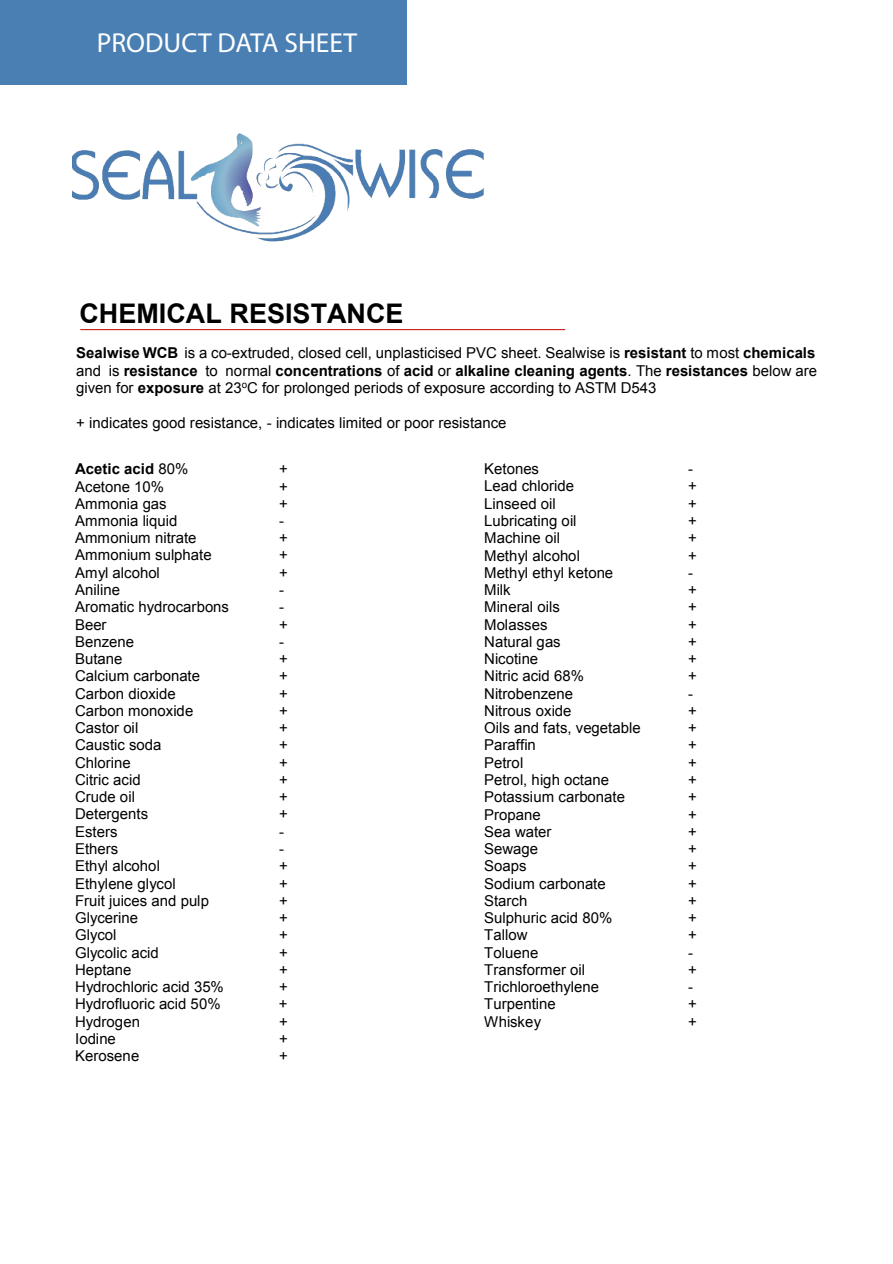
<style>
.page{position:relative;width:893px;height:1264px;background:#fff}
.page>*{position:absolute;margin:0;border:0;box-sizing:border-box;transform-origin:0 0}
.t1{font:27.45px "Myriad Pro";color:#fff}
.t2{font:700 27px "Arial";color:#000}
.t3{font:15px/17.2px "Arial";color:#000;text-align:justify}
.t4{font:700 15px "Arial";color:#000}
.s1{font-weight:700}
.s2{font-weight:400}
</style>
<div class="page">
<hr style="left:80px;top:329px;width:485px;height:1px;background:#c00000">
<img style="left:72px;top:133px;width:412px;height:109px">
<div style="left:0;top:0;width:406px;height:84px;background:#4a7fb3"></div>
<h1 class="t1" style="left:97px;top:25px;width:262px">PRODUCT DATA SHEET</h1>
<h2 class="t2" style="left:79px;top:295px;width:326px">CHEMICAL RESISTANCE</h2>
<p class="t3" style="left:76px;top:344px;width:742px"><span class="s1">Sealwise WCB</span> is a co-extruded, closed c ell, unplasticised PVC sheet. Sealwise is <span class="s1">resistant</span> to m os t <span class="s1">chemicals </span>and is <span class="s1">resistance</span> to normal <span class="s1">concentrations</span> of <span class="s1">acid</span> or <span class="s1">alkaline cleaning agents</span>. The <span class="s1">resistances</span> below are given for <span class="s1">exposure</span> at 23<sup>o</sup>C for prolonged periods of exposure according to ASTM D543</p>
<p class="t3" style="left:76px;top:413px;width:432px">+ indicates good resistance, - indicates limited or poor resistance</p>
<p class="t4" style="left:75px;top:458px;width:115px">Acetic acid <span class="s2">80%</span></p>
<p class="t3" style="left:279px;top:460px;width:10px">+</p>
<p class="t3" style="left:75px;top:477px;width:91px">Acetone 10%</p>
<p class="t3" style="left:279px;top:477px;width:10px">+</p>
<p class="t3" style="left:75px;top:495px;width:93px">Ammonia gas</p>
<p class="t3" style="left:279px;top:495px;width:10px">+</p>
<p class="t3" style="left:75px;top:512px;width:104px">Ammonia liquid</p>
<p class="t3" style="left:279px;top:512px;width:6px">-</p>
<p class="t3" style="left:75px;top:529px;width:123px">Ammonium nitrate</p>
<p class="t3" style="left:279px;top:529px;width:10px">+</p>
<p class="t3" style="left:75px;top:546px;width:138px">Ammonium sulphate</p>
<p class="t3" style="left:279px;top:546px;width:10px">+</p>
<p class="t3" style="left:75px;top:564px;width:86px">Amyl alcohol</p>
<p class="t3" style="left:279px;top:564px;width:10px">+</p>
<p class="t3" style="left:75px;top:581px;width:46px">Aniline</p>
<p class="t3" style="left:279px;top:581px;width:6px">-</p>
<p class="t3" style="left:75px;top:598px;width:155px">Aromatic hydrocarbons</p>
<p class="t3" style="left:279px;top:598px;width:6px">-</p>
<p class="t3" style="left:75px;top:615px;width:33px">Beer</p>
<p class="t3" style="left:279px;top:615px;width:10px">+</p>
<p class="t3" style="left:75px;top:633px;width:61px">Benzene</p>
<p class="t3" style="left:279px;top:633px;width:6px">-</p>
<p class="t3" style="left:75px;top:650px;width:49px">Butane</p>
<p class="t3" style="left:279px;top:650px;width:10px">+</p>
<p class="t3" style="left:75px;top:667px;width:126px">Calcium carbonate</p>
<p class="t3" style="left:279px;top:667px;width:10px">+</p>
<p class="t3" style="left:75px;top:684px;width:102px">Carbon dioxide</p>
<p class="t3" style="left:279px;top:684px;width:10px">+</p>
<p class="t3" style="left:75px;top:702px;width:120px">Carbon monoxide</p>
<p class="t3" style="left:279px;top:702px;width:10px">+</p>
<p class="t3" style="left:75px;top:719px;width:65px">Castor oil</p>
<p class="t3" style="left:279px;top:719px;width:10px">+</p>
<p class="t3" style="left:75px;top:736px;width:88px">Caustic soda</p>
<p class="t3" style="left:279px;top:736px;width:10px">+</p>
<p class="t3" style="left:75px;top:753px;width:57px">Chlorine</p>
<p class="t3" style="left:279px;top:753px;width:10px">+</p>
<p class="t3" style="left:75px;top:771px;width:67px">Citric acid</p>
<p class="t3" style="left:279px;top:771px;width:10px">+</p>
<p class="t3" style="left:75px;top:788px;width:62px">Crude oil</p>
<p class="t3" style="left:279px;top:788px;width:10px">+</p>
<p class="t3" style="left:75px;top:805px;width:75px">Detergents</p>
<p class="t3" style="left:279px;top:805px;width:10px">+</p>
<p class="t3" style="left:75px;top:822px;width:44px">Esters</p>
<p class="t3" style="left:279px;top:822px;width:6px">-</p>
<p class="t3" style="left:75px;top:840px;width:45px">Ethers</p>
<p class="t3" style="left:279px;top:840px;width:6px">-</p>
<p class="t3" style="left:75px;top:857px;width:86px">Ethyl alcohol</p>
<p class="t3" style="left:279px;top:857px;width:10px">+</p>
<p class="t3" style="left:75px;top:874px;width:102px">Ethylene glycol</p>
<p class="t3" style="left:279px;top:874px;width:10px">+</p>
<p class="t3" style="left:75px;top:891px;width:135px">Fruit juices and pulp</p>
<p class="t3" style="left:279px;top:891px;width:10px">+</p>
<p class="t3" style="left:75px;top:909px;width:65px">Glycerine</p>
<p class="t3" style="left:279px;top:909px;width:10px">+</p>
<p class="t3" style="left:75px;top:926px;width:43px">Glycol</p>
<p class="t3" style="left:279px;top:926px;width:10px">+</p>
<p class="t3" style="left:75px;top:943px;width:85px">Glycolic acid</p>
<p class="t3" style="left:279px;top:943px;width:10px">+</p>
<p class="t3" style="left:75px;top:961px;width:58px">Heptane</p>
<p class="t3" style="left:279px;top:961px;width:10px">+</p>
<p class="t3" style="left:75px;top:978px;width:150px">Hydrochloric acid 35%</p>
<p class="t3" style="left:279px;top:978px;width:10px">+</p>
<p class="t3" style="left:75px;top:995px;width:147px">Hydrofluoric acid 50%</p>
<p class="t3" style="left:279px;top:995px;width:10px">+</p>
<p class="t3" style="left:75px;top:1012px;width:67px">Hydrogen</p>
<p class="t3" style="left:279px;top:1012px;width:10px">+</p>
<p class="t3" style="left:75px;top:1029px;width:42px">Iodine</p>
<p class="t3" style="left:279px;top:1029px;width:10px">+</p>
<p class="t3" style="left:75px;top:1047px;width:66px">Kerosene</p>
<p class="t3" style="left:279px;top:1047px;width:10px">+</p>
<p class="t3" style="left:484px;top:460px;width:56px">Ketones</p>
<p class="t3" style="left:688px;top:460px;width:6px">-</p>
<p class="t3" style="left:484px;top:477px;width:91px">Lead chloride</p>
<p class="t3" style="left:688px;top:477px;width:10px">+</p>
<p class="t3" style="left:484px;top:495px;width:73px">Linseed oil</p>
<p class="t3" style="left:688px;top:495px;width:10px">+</p>
<p class="t3" style="left:484px;top:512px;width:94px">Lubricating oil</p>
<p class="t3" style="left:688px;top:512px;width:10px">+</p>
<p class="t3" style="left:484px;top:529px;width:77px">Machine oil</p>
<p class="t3" style="left:688px;top:529px;width:10px">+</p>
<p class="t3" style="left:484px;top:546px;width:97px">Methyl alcohol</p>
<p class="t3" style="left:688px;top:546px;width:10px">+</p>
<p class="t3" style="left:484px;top:564px;width:130px">Methyl ethyl ketone</p>
<p class="t3" style="left:688px;top:564px;width:6px">-</p>
<p class="t3" style="left:484px;top:581px;width:28px">Milk</p>
<p class="t3" style="left:688px;top:581px;width:10px">+</p>
<p class="t3" style="left:484px;top:598px;width:77px">Mineral oils</p>
<p class="t3" style="left:688px;top:598px;width:10px">+</p>
<p class="t3" style="left:484px;top:615px;width:65px">Molasses</p>
<p class="t3" style="left:688px;top:615px;width:10px">+</p>
<p class="t3" style="left:484px;top:633px;width:78px">Natural gas</p>
<p class="t3" style="left:688px;top:633px;width:10px">+</p>
<p class="t3" style="left:484px;top:650px;width:56px">Nicotine</p>
<p class="t3" style="left:688px;top:650px;width:10px">+</p>
<p class="t3" style="left:484px;top:667px;width:101px">Nitric acid 68%</p>
<p class="t3" style="left:688px;top:667px;width:10px">+</p>
<p class="t3" style="left:484px;top:684px;width:90px">Nitrobenzene</p>
<p class="t3" style="left:688px;top:684px;width:6px">-</p>
<p class="t3" style="left:484px;top:702px;width:89px">Nitrous oxide</p>
<p class="t3" style="left:688px;top:702px;width:10px">+</p>
<p class="t3" style="left:484px;top:719px;width:158px">Oils and fats, vegetable</p>
<p class="t3" style="left:688px;top:719px;width:10px">+</p>
<p class="t3" style="left:484px;top:736px;width:53px">Paraffin</p>
<p class="t3" style="left:688px;top:736px;width:10px">+</p>
<p class="t3" style="left:484px;top:753px;width:41px">Petrol</p>
<p class="t3" style="left:688px;top:753px;width:10px">+</p>
<p class="t3" style="left:484px;top:771px;width:126px">Petrol, high octane</p>
<p class="t3" style="left:688px;top:771px;width:10px">+</p>
<p class="t3" style="left:484px;top:788px;width:142px">Potassium carbonate</p>
<p class="t3" style="left:688px;top:788px;width:10px">+</p>
<p class="t3" style="left:484px;top:805px;width:58px">Propane</p>
<p class="t3" style="left:688px;top:805px;width:10px">+</p>
<p class="t3" style="left:484px;top:822px;width:69px">Sea water</p>
<p class="t3" style="left:688px;top:822px;width:10px">+</p>
<p class="t3" style="left:484px;top:840px;width:56px">Sewage</p>
<p class="t3" style="left:688px;top:840px;width:10px">+</p>
<p class="t3" style="left:484px;top:857px;width:44px">Soaps</p>
<p class="t3" style="left:688px;top:857px;width:10px">+</p>
<p class="t3" style="left:484px;top:874px;width:123px">Sodium carbonate</p>
<p class="t3" style="left:688px;top:874px;width:10px">+</p>
<p class="t3" style="left:484px;top:891px;width:45px">Starch</p>
<p class="t3" style="left:688px;top:891px;width:10px">+</p>
<p class="t3" style="left:484px;top:909px;width:130px">Sulphuric acid 80%</p>
<p class="t3" style="left:688px;top:909px;width:10px">+</p>
<p class="t3" style="left:484px;top:926px;width:45px">Tallow</p>
<p class="t3" style="left:688px;top:926px;width:10px">+</p>
<p class="t3" style="left:484px;top:943px;width:56px">Toluene</p>
<p class="t3" style="left:688px;top:943px;width:6px">-</p>
<p class="t3" style="left:484px;top:960px;width:102px">Transformer oil</p>
<p class="t3" style="left:688px;top:960px;width:10px">+</p>
<p class="t3" style="left:484px;top:978px;width:116px">Trichloroethylene</p>
<p class="t3" style="left:688px;top:978px;width:6px">-</p>
<p class="t3" style="left:484px;top:995px;width:73px">Turpentine</p>
<p class="t3" style="left:688px;top:995px;width:10px">+</p>
<p class="t3" style="left:484px;top:1012px;width:58px">Whiskey</p>
<p class="t3" style="left:688px;top:1012px;width:10px">+</p>
</div>
